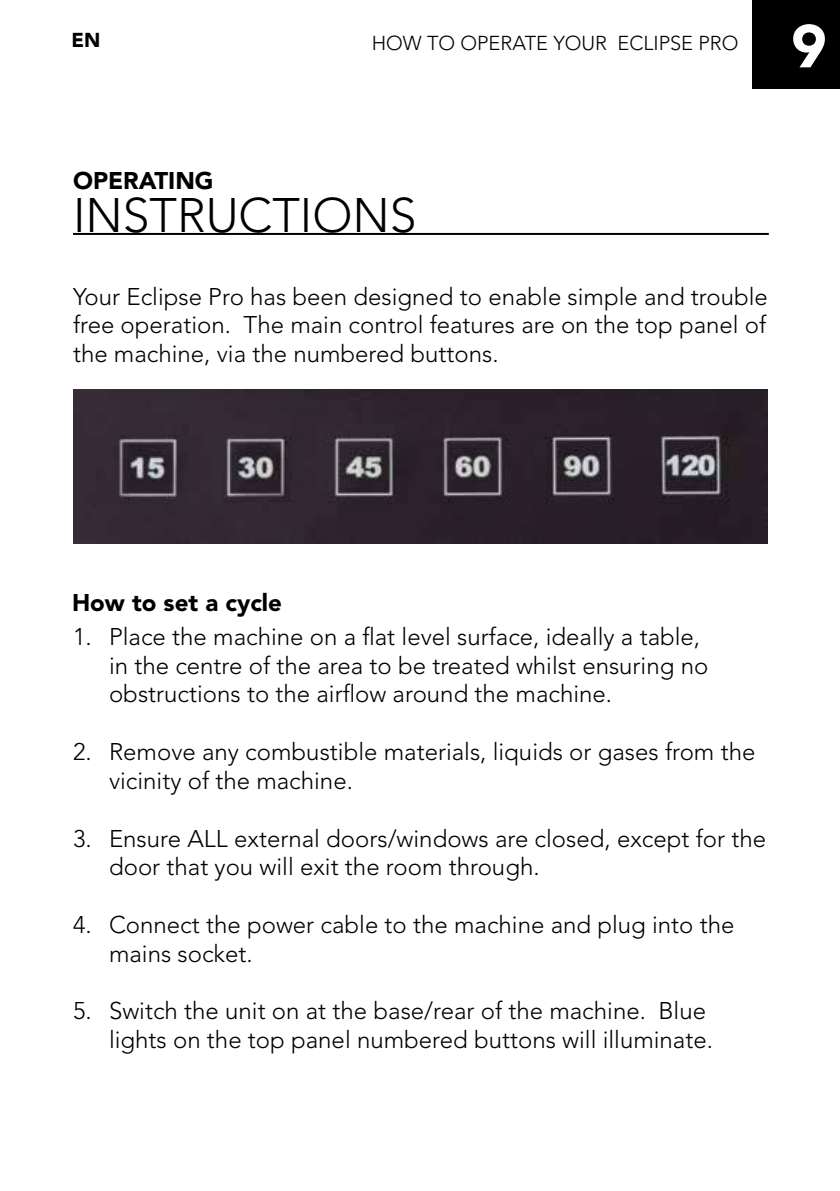
<style>
.page{position:relative;width:840px;height:1191px;background:#fff}
.page>*{position:absolute;margin:0;border:0;box-sizing:border-box;transform-origin:0 0}
.t1{font:900 60px "Avenir LT Std";color:#fff}
.t2{font:300 48px "Avenir LT Std";color:#000}
.t3{font:300 24px/28.8px "Avenir LT Std";color:#000}
.t4{font:900 24px "Avenir LT Std";color:#000}
.t5{font:300 20px "Avenir LT Std";color:#000}
.t6{font:900 20px "Avenir LT Std";color:#000}
</style>
<div class="page">
<div style="left:751px;top:0;width:88px;height:89px;background:#000"></div>
<hr style="left:73px;top:233px;width:695px;height:2px;background:#000">
<img style="left:73px;top:389px;width:694px;height:154px">
<p class="t6" style="left:72px;top:28px;width:30px">EN</p>
<h1 class="t1" style="left:790px;top:10px;width:37px">9</h1>
<p class="t5" style="left:371px;top:31px;width:368px">HOW TO OPERATE YOUR ECLIPSE PRO</p>
<p class="t4" style="left:73px;top:166px;width:142px">OPERATING</p>
<h2 class="t2" style="left:73px;top:187px;width:345px">INSTRUCTIONS</h2>
<p class="t3" style="left:73px;top:282px;width:696px;text-align:justify">Your Eclipse Pro has been designed to enable simple and trouble free operation. The main control features are on the top panel of the machine, via the numbered buttons.</p>
<p class="t4" style="left:72px;top:588px;width:211px">How to set a cycle</p>
<p class="t3" style="left:109px;top:622px;width:600px;text-indent:-36px">1. Place the machine on a flat level surface, ideally a table, in the centre of the area to be treated whilst ensuring no obstructions to the airflow around the machine.</p>
<p class="t3" style="left:109px;top:737px;width:647px;text-indent:-36px">2. Remove any combustible materials, liquids or gases from the vicinity of the machine.</p>
<p class="t3" style="left:109px;top:824px;width:658px;text-indent:-36px">3. Ensure ALL external doors/windows are closed, except for the door that you will exit the room through.</p>
<p class="t3" style="left:109px;top:910px;width:626px;text-indent:-36px">4. Connect the power cable to the machine and plug into the mains socket.</p>
<p class="t3" style="left:73px;top:996px;width:641px;text-align:right">5. Switch the unit on at the base/rear of the machine. Blue lights on the top panel numbered buttons will illuminate.</p>
</div>
